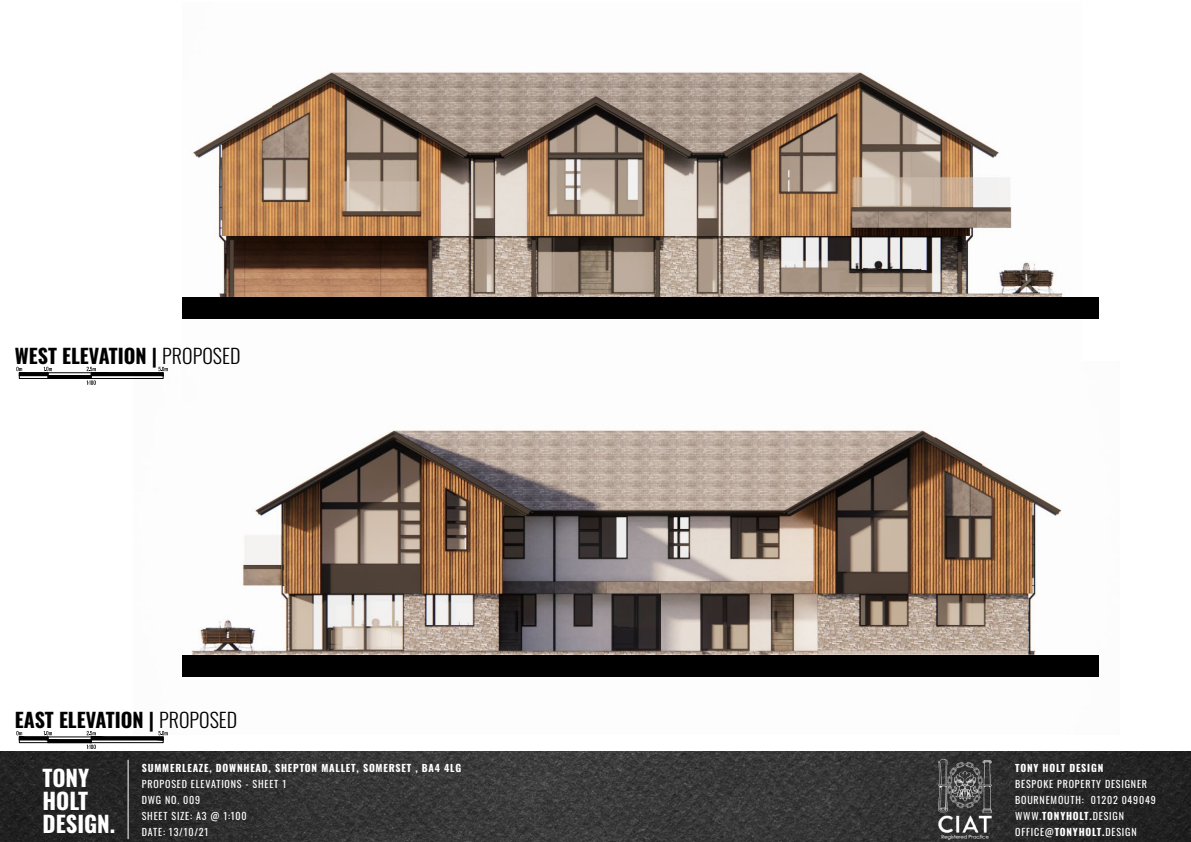
<style>
.page{position:relative;width:1191px;height:842px;background:#fff}
.page>*{position:absolute;margin:0;border:0;box-sizing:border-box;transform-origin:0 0}
.t1{font:700 22.5px/23px "Oswald";color:#fff}
.t2{font:700 20px "Oswald";color:#000}
.t3{font:10px/16px "Oswald";letter-spacing:.08em;color:#fff}
.t4{font:700 10px "Oswald";letter-spacing:.08em;color:#fff}
.s1{font-weight:300}
.s2{font-weight:700}
</style>
<div class="page">
<img style="left:0;top:751px;width:1191px;height:91px">
<img style="left:158px;top:366px;width:941px;height:311px">
<img style="left:938px;top:760px;width:53px;height:79px">
<svg style="left:16px;top:731px;width:152px;height:18px"></svg>
<img style="left:183px;top:71px;width:898px;height:330px">
<svg style="left:16px;top:367px;width:152px;height:18px"></svg>
<hr style="left:128px;top:760px;width:1px;height:79px;background:#fff">
<div style="left:183px;top:655px;width:916px;height:21px;background:#000"></div>
<div style="left:183px;top:297px;width:916px;height:21px;background:#000"></div>
<h2 class="t2" style="left:15px;top:346px;width:227px">WEST ELEVATION | <span class="s1">PROPOSED</span></h2>
<h2 class="t2" style="left:15px;top:710px;width:224px">EAST ELEVATION | <span class="s1">PROPOSED</span></h2>
<h1 class="t1" style="left:43px;top:767px;width:74px">TONY<br>HOLT<br>DESIGN.</h1>
<p class="t4" style="left:142px;top:762px;width:321px">SUMMERLEAZE, DOWNHEAD, SHEPTON MALLET, SOMERSET , BA4 4LG</p>
<p class="t3" style="left:142px;top:775px;width:146px">PROPOSED ELEVATIONS - SHEET 1<br>DWG NO. 009<br>SHEET SIZE: A3 @ 1:100<br>DATE: 13/10/21</p>
<p class="t4" style="left:1015px;top:762px;width:90px">TONY HOLT DESIGN</p>
<p class="t3" style="left:1015px;top:775px;width:142px">BESPOKE PROPERTY DESIGNER<br>BOURNEMOUTH: 01202 049049<br>WWW.<span class="s2">TONYHOLT.</span>DESIGN<br>OFFICE@<span class="s2">TONYHOLT.</span>DESIGN</p>
</div>
